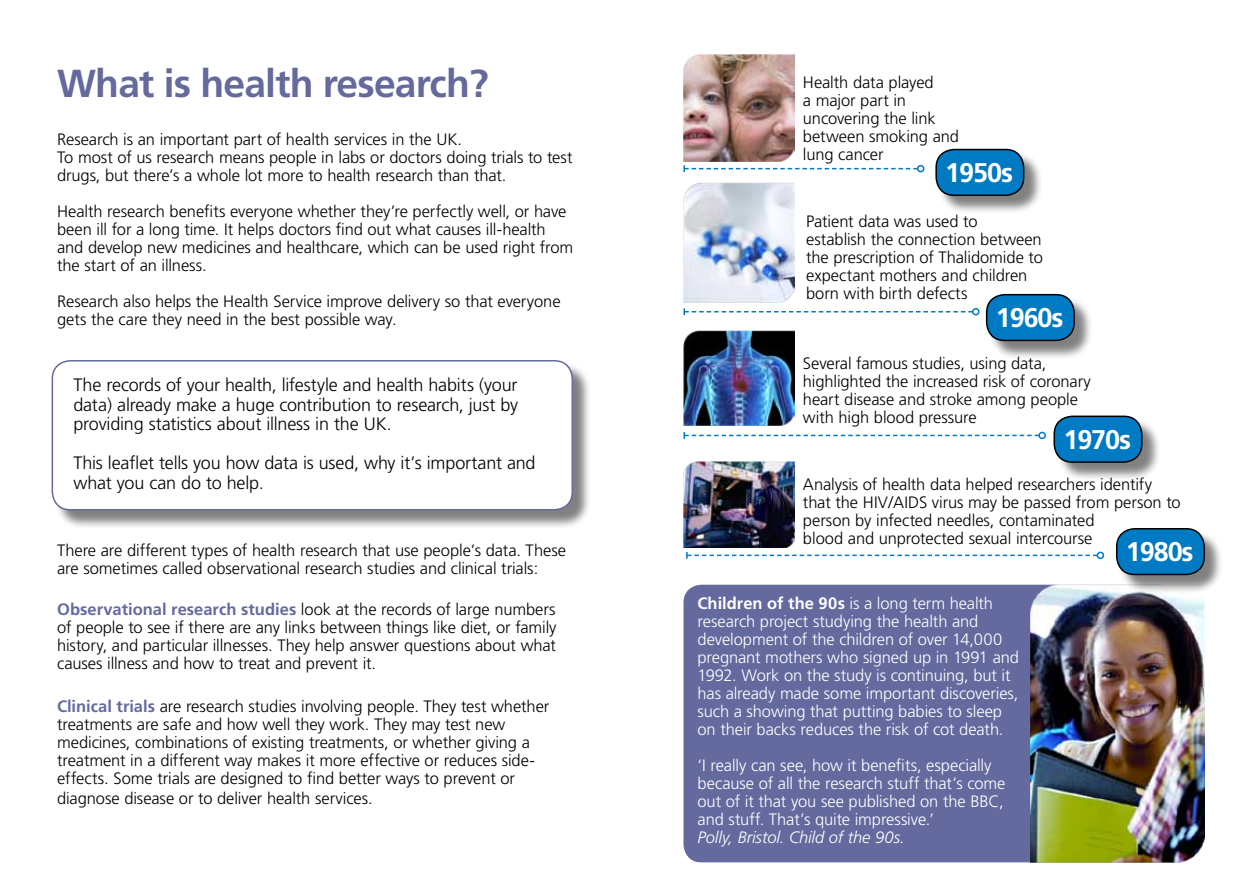
<style>
.page{position:relative;width:1259px;height:893px;background:#fff}
.page>*{position:absolute;margin:0;border:0;box-sizing:border-box;transform-origin:0 0}
.t1{font:700 39px "Frutiger";letter-spacing:-.02em;color:#64699e}
.t2{font:700 27px "Frutiger";letter-spacing:-.04em;color:#fff}
.t3{font:300 18px/19.5px "Frutiger";letter-spacing:-.01em;color:#000;text-align:justify}
.t4{font:300 16.5px/18px "Frutiger";letter-spacing:-.005em;color:#000}
.t5{font:300 16.5px/18px "Frutiger";letter-spacing:-.005em;color:#fff}
.t6{font:italic 300 16.5px "Frutiger";letter-spacing:-.005em;color:#fff}
.s1{font-weight:700;color:#64699e}
.s2{font-weight:700}
</style>
<div class="page">
<div style="left:54px;top:362px;width:538px;height:167px;background:#000;opacity:.5"></div>
<div style="left:52px;top:361px;width:520px;height:149px;background:#fff;border-radius:18px"></div>
<div style="left:52px;top:360px;width:521px;height:150px;border:2px solid #64699e;border-radius:18px"></div>
<div style="left:1055px;top:418px;width:106px;height:64px;background:#000;opacity:.5"></div>
<div style="left:1054px;top:416px;width:87px;height:46px;background:#007ac2;border-radius:18px"></div>
<div style="left:1053px;top:416px;width:89px;height:47px;border:2px solid #000;border-radius:18px"></div>
<div style="left:988px;top:296px;width:105px;height:64px;background:#000;opacity:.5"></div>
<div style="left:986px;top:295px;width:88px;height:45px;background:#007ac2;border-radius:18px"></div>
<div style="left:986px;top:294px;width:89px;height:47px;border:2px solid #000;border-radius:18px"></div>
<div style="left:937px;top:151px;width:106px;height:64px;background:#000;opacity:.5"></div>
<div style="left:936px;top:150px;width:87px;height:45px;background:#007ac2;border-radius:18px"></div>
<div style="left:935px;top:149px;width:89px;height:47px;border:2px solid #000;border-radius:18px"></div>
<img style="left:683px;top:182px;width:112px;height:121px">
<img style="left:683px;top:54px;width:112px;height:107px">
<img style="left:683px;top:461px;width:112px;height:86px">
<img style="left:683px;top:330px;width:112px;height:95px">
<svg style="left:683px;top:165px;width:234px;height:7px"></svg>
<div style="left:917px;top:165px;width:7px;height:7px;border:2px solid #007ac2;border-radius:50%"></div>
<svg style="left:683px;top:308px;width:289px;height:7px"></svg>
<div style="left:972px;top:308px;width:7px;height:7px;border:2px solid #007ac2;border-radius:50%"></div>
<svg style="left:683px;top:432px;width:356px;height:7px"></svg>
<div style="left:1038px;top:432px;width:8px;height:7px;border:2px solid #007ac2;border-radius:50%"></div>
<svg style="left:686px;top:552px;width:410px;height:7px"></svg>
<div style="left:1096px;top:552px;width:8px;height:7px;border:2px solid #007ac2;border-radius:50%"></div>
<div style="left:683px;top:585px;width:494px;height:277px;background:#64699e;border-radius:18px"></div>
<img style="left:1030px;top:585px;width:175px;height:277px">
<div style="left:1118px;top:530px;width:105px;height:64px;background:#000;opacity:.5"></div>
<div style="left:1116px;top:529px;width:88px;height:45px;background:#007ac2;border-radius:18px"></div>
<div style="left:1116px;top:528px;width:89px;height:47px;border:2px solid #000;border-radius:18px"></div>
<h1 class="t1" style="left:57px;top:60px;width:433px">What is health research?</h1>
<p class="t4" style="left:57px;top:130px;width:517px">Research is an important part of health services in the UK.<br>To most of us research means people in labs or doctors doing trials to test drugs, but there’s a whole lot more to health research than that.</p>
<p class="t4" style="left:57px;top:202px;width:518px">Health research benefits everyone whether they’re perfectly well, or have been ill for a long time. It helps doctors find out what causes ill-health and develop new medicines and healthcare, which can be used right from the start of an illness.</p>
<p class="t4" style="left:57px;top:292px;width:505px">Research also helps the Health Service improve delivery so that everyone gets the care they need in the best possible way.</p>
<p class="t4" style="left:803px;top:73px;width:158px">Health data played<br>a major part in uncovering the link between smoking and lung cancer</p>
<h2 class="t2" style="left:945px;top:157px;width:69px">1950s</h2>
<p class="t4" style="left:806px;top:212px;width:238px">Patient data was used to<br>establish the connection between the prescription of Thalidomide to expectant mothers and children born with birth defects</p>
<h2 class="t2" style="left:995px;top:302px;width:69px">1960s</h2>
<p class="t4" style="left:803px;top:354px;width:289px">Several famous studies, using data, highlighted the increased risk of coronary heart disease and stroke among people with high blood pressure</p>
<p class="t3" style="left:73px;top:375px;width:446px">The records of your health, lifestyle and health habits (your data) already make a huge contribution to research, just by providing statistics about illness in the UK.</p>
<p class="t3" style="left:73px;top:453px;width:464px">This leaflet tells you how data is used, why it’s important and what you can do to help.</p>
<h2 class="t2" style="left:1063px;top:423px;width:69px">1970s</h2>
<p class="t4" style="left:803px;top:476px;width:379px">Analysis of health data helped researchers identify that the HIV/AIDS virus may be passed from person to person by infected needles, contaminated<br>blood and unprotected sexual intercourse</p>
<p class="t4" style="left:57px;top:541px;width:510px">There are different types of health research that use people’s data. These are sometimes called observational research studies and clinical trials:</p>
<h2 class="t2" style="left:1126px;top:536px;width:69px">1980s</h2>
<p class="t4" style="left:57px;top:600px;width:501px;text-align:justify"><span class="s1">Observational research studies</span> look at the records of large numbers of people to see if there are any links between things like diet, or family history, and particular illnesses. They help answer questions about what causes illness and how to treat and prevent it.</p>
<p class="t4" style="left:57px;top:697px;width:494px"><span class="s1">Clinical trials</span> are research studies involving people. They test whether treatments are safe and how well they work. They may test new medicines, combinations of existing treatments, or whether giving a treatment in a different way makes it more effective or reduces side&shy;effects. Some trials are designed to find better ways to prevent or</p>
<p class="t4" style="left:57px;top:789px;width:317px">diagnose disease or to deliver health services.</p>
<p class="t5" style="left:697px;top:594px;width:323px"><span class="s2">Children of the 90s</span> is a long term health research project studying the health and development of the children of over 14,000 pregnant mothers who signed up in 1991 and 1992. Work on the study is continuing, but it has already made some important discoveries, such a showing that putting babies to sleep on their backs reduces the risk of cot death.</p>
<p class="t5" style="left:697px;top:756px;width:309px">‘I really can see, how it benefits, especially because of all the research stuff that’s come out of it that you see published on the BBC, and stuff. That’s quite impressive.’</p>
<p class="t6" style="left:697px;top:828px;width:209px">Polly, Bristol. Child of the 90s.</p>
</div>
